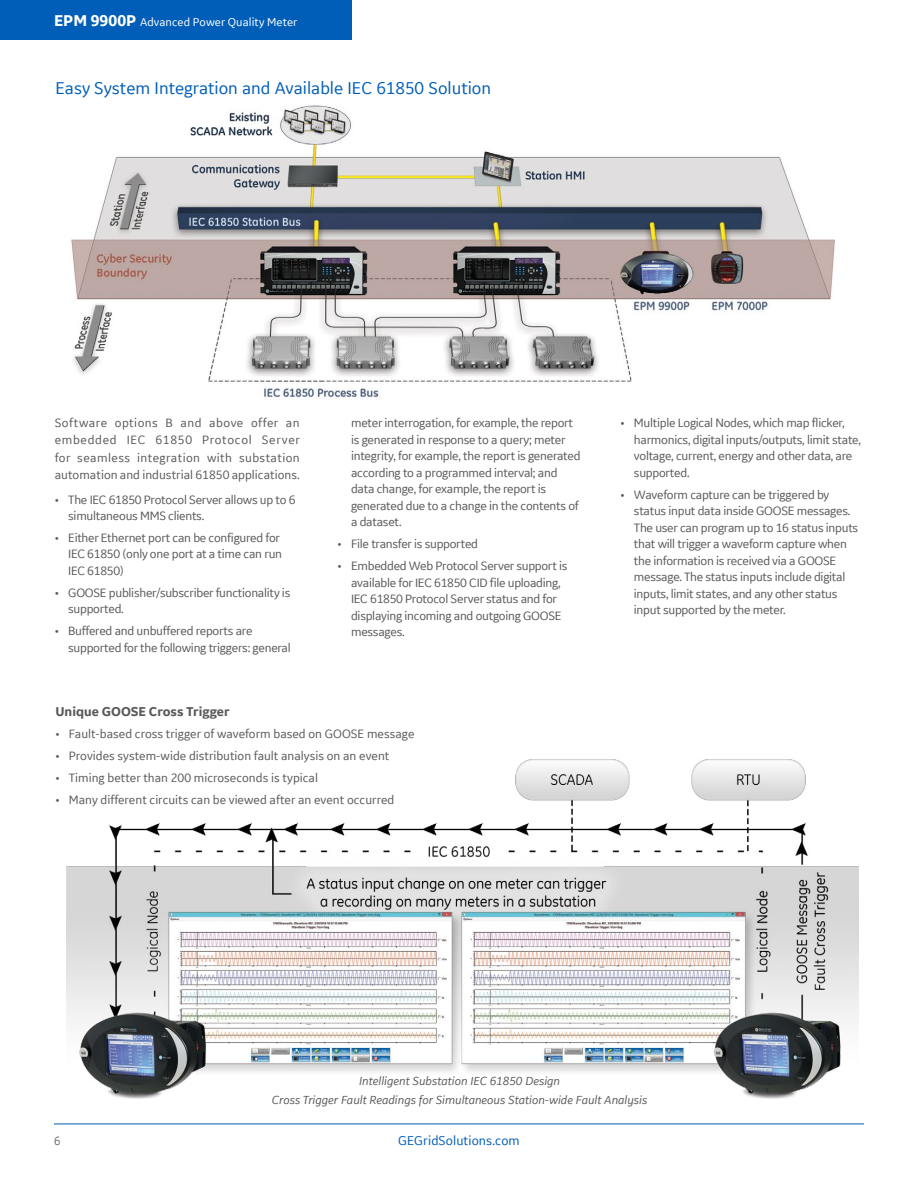
<style>
.page{position:relative;width:918px;height:1188px;background:#fff}
.page>*{position:absolute;margin:0;border:0;box-sizing:border-box;transform-origin:0 0}
.t1{font:18px "GE Inspira Sans";color:#005eb8}
.t2{font:700 13.5px "GE Inspira Sans";color:#58595b}
.t3{font:13.5px "GE Inspira Sans";letter-spacing:.005em;color:#005eb8}
.t4{font:12.75px/16.5px "GE Inspira Sans";letter-spacing:-.02em;color:#58595b}
.t5{font:12.75px "GE Inspira Sans";color:#58595b}
.t6{font:italic 12.3px/18.9px "GE Inspira Sans";color:#58595b;text-align:center}
.t7{font:12px "GE Inspira Sans";letter-spacing:.005em;color:#fff}
.t8{font:12px "GE Inspira";color:#58595b}
.s1{font-weight:700;font-size:16.5px}
</style>
<div class="page">
<div style="left:0;top:0;width:352px;height:40px;background:#005eb8"></div>
<hr style="left:54px;top:1124px;width:810px;height:1px;background:#005eb8">
<img style="left:67px;top:759px;width:791px;height:340px">
<img style="left:71px;top:105px;width:764px;height:293px">
<p class="t7" style="left:54px;top:15px;width:245px"><span class="s1">EPM 9900P</span> Advanced Power Quality Meter</p>
<h1 class="t1" style="left:55px;top:77px;width:437px">Easy System Integration and Available IEC 61850 Solution</h1>
<p class="t4" style="left:55px;top:414px;width:247px;line-height:17.2px;text-align:justify">Software options B and above offer an embedded IEC 61850 Protocol Server for seamless integration with substation automation and industrial 61850 applications.</p>
<p class="t4" style="left:68px;top:491px;width:229px;text-indent:-14px">• The IEC 61850 Protocol Server allows up to 6 simultaneous MMS clients.</p>
<p class="t4" style="left:68px;top:529px;width:215px;text-indent:-14px">• Either Ethernet port can be configured for<br>IEC 61850 (only one port at a time can run<br>IEC 61850)</p>
<p class="t4" style="left:68px;top:584px;width:224px;text-indent:-14px">• GOOSE publisher/subscriber functionality is supported.</p>
<p class="t4" style="left:68px;top:622px;width:224px;text-indent:-14px">• Buffered and unbuffered reports are supported for the following triggers: general</p>
<p class="t4" style="left:351px;top:414px;width:231px">meter interrogation, for example, the report is generated in response to a query; meter integrity, for example, the report is generated according to a programmed interval; and data change, for example, the report is generated due to a change in the contents of a dataset.</p>
<p class="t4" style="left:338px;top:535px;width:142px">• File transfer is supported</p>
<p class="t4" style="left:351px;top:557px;width:218px;text-indent:-14px">• Embedded Web Protocol Server support is available for IEC 61850 CID file uploading, IEC 61850 Protocol Server status and for displaying incoming and outgoing GOOSE messages.</p>
<p class="t2" style="left:55px;top:703px;width:176px">Unique GOOSE Cross Trigger</p>
<p class="t5" style="left:55px;top:726px;width:361px">• Fault-based cross trigger of waveform based on GOOSE message</p>
<p class="t5" style="left:55px;top:748px;width:335px">• Provides system-wide distribution fault analysis on an event</p>
<p class="t5" style="left:55px;top:769px;width:264px">• Timing better than 200 microseconds is typical</p>
<p class="t5" style="left:55px;top:791px;width:340px">• Many different circuits can be viewed after an event occurred</p>
<p class="t4" style="left:634px;top:414px;width:229px;text-indent:-14px">• Multiple Logical Nodes, which map flicker, harmonics, digital inputs/outputs, limit state, voltage, current, energy and other data, are supported.</p>
<p class="t4" style="left:634px;top:486px;width:226px;text-indent:-14px">• Waveform capture can be triggered by status input data inside GOOSE messages.<br>The user can program up to 16 status inputs that will trigger a waveform capture when the information is received via a GOOSE message. The status inputs include digital inputs, limit states, and any other status input supported by the meter.</p>
<p class="t6" style="left:272px;top:1071px;width:377px">Intelligent Substation IEC 61850 Design<br>Cross Trigger Fault Readings for Simultaneous Station-wide Fault Analysis</p>
<p class="t8" style="left:54px;top:1133px;width:8px">6</p>
<p class="t3" style="left:398px;top:1132px;width:123px">GEGridSolutions.com</p>
</div>
